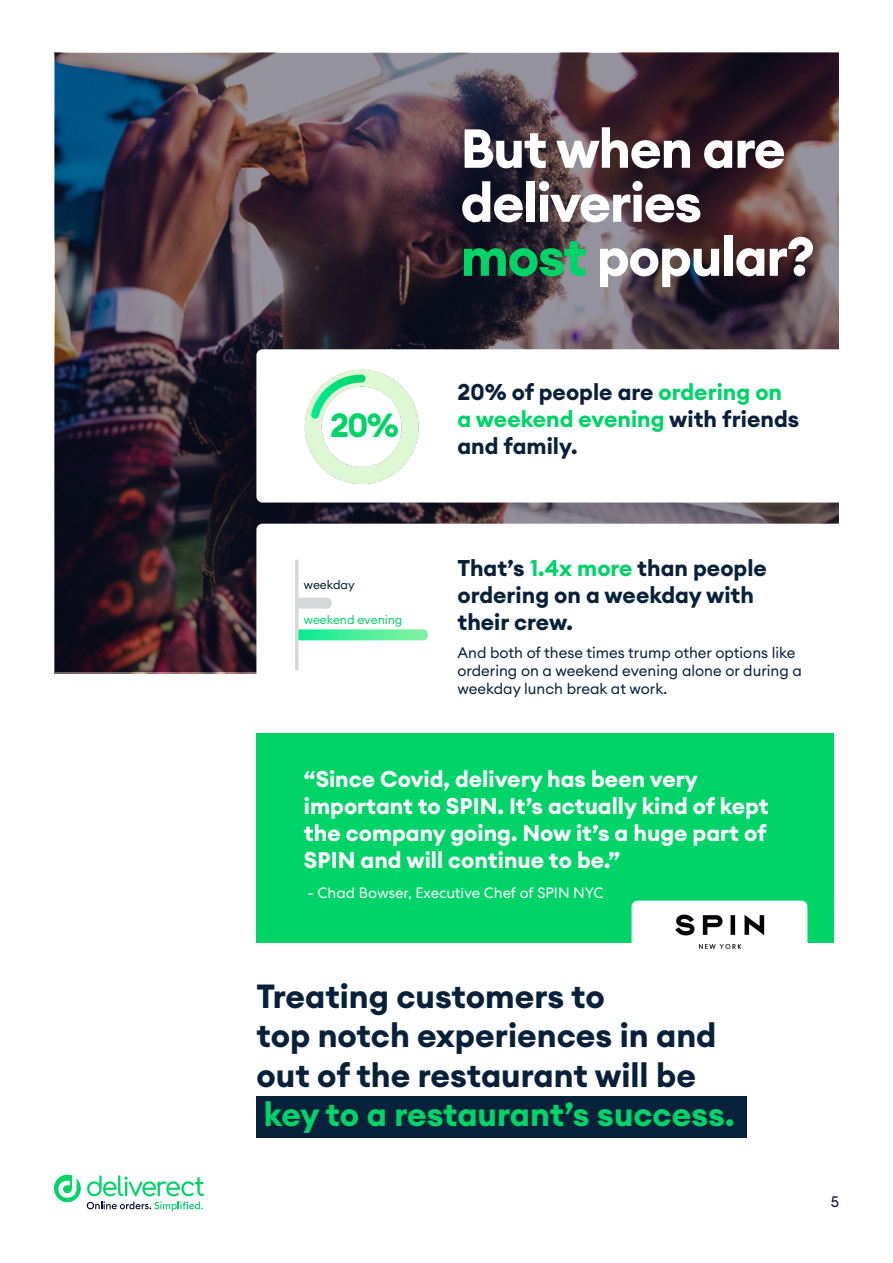
<style>
.page{position:relative;width:893px;height:1263px;background:#fff}
.page>*{position:absolute;margin:0;border:0;box-sizing:border-box;transform-origin:0 0}
.t1{font:700 54px/54px "Euclid Circular A";letter-spacing:-.025em;color:#fff}
.t2{font:700 33px/39.6px "Euclid Circular A";color:#08213b}
.t3{font:700 33px "Euclid Circular A";color:#00d469}
.t4{font:700 22.5px/27px "Euclid Circular A";color:#fff}
.t5{font:700 22.5px/27px "Euclid Circular A";color:#08203a}
.t6{font:700 22.5px/27px "Euclid Circular A";color:#08213b}
.t7{font:15px/18px "Euclid Circular A";color:#08203a}
.t8{font:15px "Centra No 2";color:#fff}
.t9{font:15px "Euclid Circular A";color:#050d33}
.t10{font:12px "Euclid Circular A";color:#00d469}
.t11{font:12px "Euclid Circular A";color:#08203a}
.s1{color:#00d469}
.s2{color:#08203a}
</style>
<div class="page">
<img style="left:54px;top:53px;width:785px;height:620px">
<div style="left:256px;top:349px;width:598px;height:153px;background:#fff;border-radius:6px"></div>
<div style="left:256px;top:733px;width:578px;height:209px;background:#00d469"></div>
<div style="left:632px;top:901px;width:175px;height:77px;background:#fff;border-radius:6px"></div>
<img style="left:675px;top:914px;width:90px;height:36px">
<div style="left:256px;top:524px;width:598px;height:204px;background:#fff;border-radius:6px"></div>
<div style="left:296px;top:598px;width:35px;height:11px;background:#d6d9d9;border-radius:5px"></div>
<svg style="left:298px;top:629px;width:130px;height:11px"></svg>
<img style="left:305px;top:369px;width:114px;height:115px">
<svg style="left:54px;top:1174px;width:150px;height:37px"></svg>
<hr style="left:295px;top:559px;width:3px;height:112px;background:#d6d9d9;border-radius:2px">
<div style="left:256px;top:1096px;width:491px;height:42px;background:#08213b"></div>
<h2 class="t3" style="left:330px;top:404px;width:70px">20%</h2>
<h1 class="t1" style="left:461px;top:122px;width:356px">But when are deliveries <span class="s1">most</span> popular?</h1>
<p class="t5" style="left:457px;top:379px;width:343px">20% of people are <span class="s1">ordering on a weekend evening</span> with friends and family.</p>
<p class="t11" style="left:304px;top:577px;width:52px">weekday</p>
<p class="t10" style="left:304px;top:612px;width:100px">weekend evening</p>
<p class="t6" style="left:457px;top:555px;width:311px"><span class="s2">That’s</span> <span class="s1">1.4x more</span> than people ordering on a weekday with their crew.</p>
<p class="t7" style="left:457px;top:643px;width:346px">And both of these times trump other options like ordering on a weekend evening alone or during a weekday lunch break at work.</p>
<p class="t4" style="left:304px;top:766px;width:466px">“Since Covid, delivery has been very important to SPIN. It’s actually kind of kept the company going. Now it’s a huge part of SPIN and will continue to be.”</p>
<p class="t8" style="left:308px;top:884px;width:297px">- Chad Bowser, Executive Chef of SPIN NYC</p>
<h2 class="t2" style="left:256px;top:976px;width:462px">Treating customers to<br>top notch experiences in and out of the restaurant will be</h2>
<h2 class="t3" style="left:264px;top:1093px;width:472px">key to a restaurant’s success.</h2>
<p class="t9" style="left:831px;top:1192px;width:10px">5</p>
</div>
